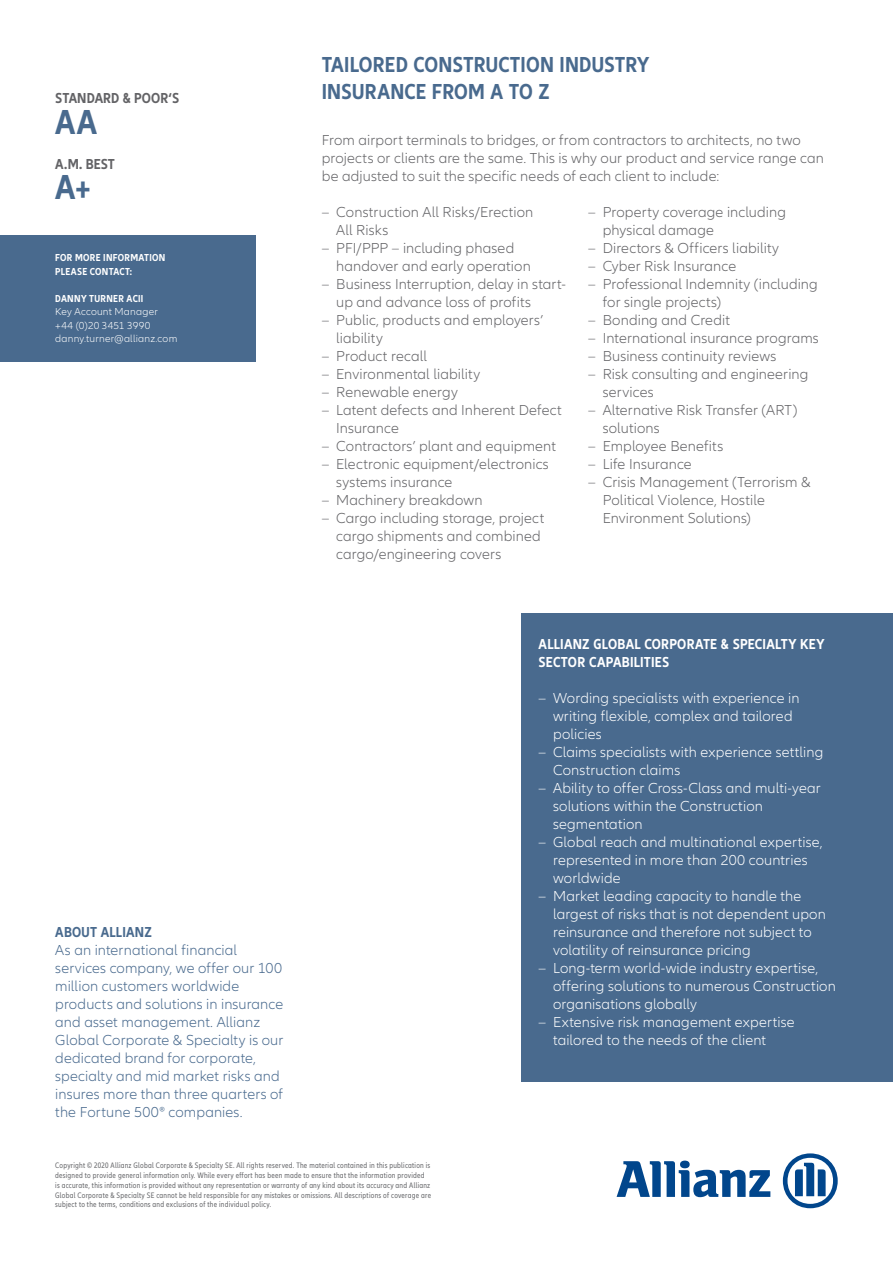
<style>
.page{position:relative;width:893px;height:1263px;background:#fff}
.page>*{position:absolute;margin:0;border:0;box-sizing:border-box;transform-origin:0 0}
.t1{font:700 condensed 36px "Allianz Neo";color:#496a8e}
.t2{font:700 condensed 22.5px/27px "Allianz Neo";letter-spacing:.01em;color:#496a8e}
.t3{font:300 15px/18px "Allianz Neo";letter-spacing:.01em;color:#636366}
.t4{font:300 15px/18px "Allianz Neo";letter-spacing:.01em;color:#fff}
.t5{font:300 15px/18px "Allianz Neo";letter-spacing:.01em;color:#496a8e}
.t6{font:700 condensed 15px/18px "Allianz Neo";letter-spacing:.015em;color:#fff}
.t7{font:700 condensed 15px "Allianz Neo";letter-spacing:.005em;color:#636366}
.t8{font:700 condensed 15px "Allianz Neo";letter-spacing:.015em;color:#496a8e}
.t9{font:300 10.5px/13.5px "Allianz Neo";letter-spacing:.02em;color:#fff}
.t10{font:700 condensed 10.5px/13.5px "Allianz Neo";letter-spacing:.03em;color:#fff}
.t11{font:condensed 8.25px/9.9px "Allianz Neo";letter-spacing:.03em;color:#6c6d70}
</style>
<div class="page">
<svg style="left:617px;top:1160px;width:153px;height:37px"></svg>
<svg style="left:783px;top:1153px;width:55px;height:55px"></svg>
<div style="left:0;top:235px;width:255px;height:126px;background:#496a8e"></div>
<div style="left:522px;top:613px;width:371px;height:468px;background:#496a8e"></div>
<p class="t7" style="left:55px;top:89px;width:125px">STANDARD &amp; POOR‘S</p>
<h1 class="t1" style="left:55px;top:101px;width:43px">AA</h1>
<p class="t7" style="left:55px;top:155px;width:61px">A.M. BEST</p>
<h1 class="t1" style="left:55px;top:166px;width:37px">A+</h1>
<p class="t10" style="left:55px;top:251px;width:112px">FOR MORE INFORMATION<br>PLEASE CONTACT:</p>
<p class="t10" style="left:55px;top:292px;width:90px">DANNY TURNER ACII</p>
<p class="t9" style="left:55px;top:305px;width:124px">Key Account Manager +44 (0)20 3451 3990 danny.turner@allianz.com</p>
<p class="t8" style="left:55px;top:924px;width:98px">ABOUT ALLIANZ</p>
<p class="t5" style="left:55px;top:942px;width:230px">As an international financial services company, we offer our 100 million customers worldwide products and solutions in insurance and asset management. Allianz<br>Global Corporate &amp; Specialty is our dedicated brand for corporate, specialty and mid market risks and insures more than three quarters of the Fortune 500® companies.</p>
<h2 class="t2" style="left:322px;top:52px;width:329px">TAILORED CONSTRUCTION INDUSTRY<br>INSURANCE FROM A TO Z</h2>
<p class="t3" style="left:322px;top:132px;width:504px">From airport terminals to bridges, or from contractors to architects, no two projects or clients are the same. This is why our product and service range can be adjusted to suit the specific needs of each client to include:</p>
<p class="t3" style="left:336px;top:204px;width:199px;text-indent:-14px">– Construction All Risks/Erection<br>All Risks</p>
<p class="t3" style="left:336px;top:240px;width:196px;text-indent:-14px">– PFI/PPP – including phased handover and early operation</p>
<p class="t3" style="left:336px;top:276px;width:231px;text-indent:-14px">– Business Interruption, delay in start&shy;up and advance loss of profits</p>
<p class="t3" style="left:336px;top:312px;width:208px;text-indent:-14px">– Public, products and employers’ liability</p>
<p class="t3" style="left:322px;top:348px;width:107px">– Product recall</p>
<p class="t3" style="left:322px;top:366px;width:160px">– Environmental liability</p>
<p class="t3" style="left:322px;top:384px;width:138px">– Renewable energy</p>
<p class="t3" style="left:336px;top:402px;width:227px;text-indent:-14px">– Latent defects and Inherent Defect<br>Insurance</p>
<p class="t3" style="left:322px;top:438px;width:236px">– Contractors’ plant and equipment</p>
<p class="t3" style="left:336px;top:456px;width:214px;text-indent:-14px">– Electronic equipment/electronics systems insurance</p>
<p class="t3" style="left:322px;top:492px;width:162px">– Machinery breakdown</p>
<p class="t3" style="left:336px;top:510px;width:210px;text-indent:-14px">– Cargo including storage, project cargo shipments and combined cargo/engineering covers</p>
<p class="t3" style="left:603px;top:204px;width:185px;text-indent:-14px">– Property coverage including physical damage</p>
<p class="t3" style="left:588px;top:240px;width:192px">– Directors &amp; Officers liability</p>
<p class="t3" style="left:588px;top:258px;width:149px">– Cyber Risk Insurance</p>
<p class="t3" style="left:603px;top:276px;width:217px;text-indent:-14px">– Professional Indemnity (including for single projects)</p>
<p class="t3" style="left:588px;top:312px;width:143px">– Bonding and Credit</p>
<p class="t3" style="left:588px;top:330px;width:232px">– International insurance programs</p>
<p class="t3" style="left:588px;top:348px;width:190px">– Business continuity reviews</p>
<p class="t3" style="left:603px;top:366px;width:207px;text-indent:-14px">– Risk consulting and engineering services</p>
<p class="t3" style="left:603px;top:402px;width:196px;text-indent:-14px">– Alternative Risk Transfer (ART) solutions</p>
<p class="t3" style="left:588px;top:438px;width:136px">– Employee Benefits</p>
<p class="t3" style="left:588px;top:456px;width:105px">– Life Insurance</p>
<p class="t3" style="left:603px;top:474px;width:209px;text-indent:-14px">– Crisis Management (Terrorism &amp;<br>Political Violence, Hostile<br>Environment Solutions)</p>
<p class="t6" style="left:539px;top:636px;width:287px">ALLIANZ GLOBAL CORPORATE &amp; SPECIALTY KEY<br>SECTOR CAPABILITIES</p>
<p class="t4" style="left:553px;top:690px;width:248px;text-indent:-14px">– Wording specialists with experience in writing flexible, complex and tailored policies</p>
<p class="t4" style="left:553px;top:744px;width:272px;text-indent:-14px">– Claims specialists with experience settling<br>Construction claims</p>
<p class="t4" style="left:553px;top:780px;width:269px;text-indent:-14px">– Ability to offer Cross-Class and multi-year solutions within the Construction segmentation</p>
<p class="t4" style="left:553px;top:834px;width:271px;text-indent:-14px">– Global reach and multinational expertise, represented in more than 200 countries worldwide</p>
<p class="t4" style="left:553px;top:888px;width:274px;text-indent:-14px">– Market leading capacity to handle the largest of risks that is not dependent upon reinsurance and therefore not subject to volatility of reinsurance pricing</p>
<p class="t4" style="left:553px;top:960px;width:284px;text-indent:-14px">– Long-term world-wide industry expertise, offering solutions to numerous Construction organisations globally</p>
<p class="t4" style="left:553px;top:1014px;width:243px;text-indent:-14px">– Extensive risk management expertise tailored to the needs of the client</p>
<p class="t11" style="left:55px;top:1160px;width:377px">Copyright © 2020 Allianz Global Corporate &amp; Specialty SE. All rights reserved. The material contained in this publication is designed to provide general information only. While every effort has been made to ensure that the information provided is accurate, this information is provided without any representation or warranty of any kind about its accuracy and Allianz Global Corporate &amp; Specialty SE cannot be held responsible for any mistakes or omissions. All descriptions of coverage are subject to the terms, conditions and exclusions of the individual policy.</p>
</div>
